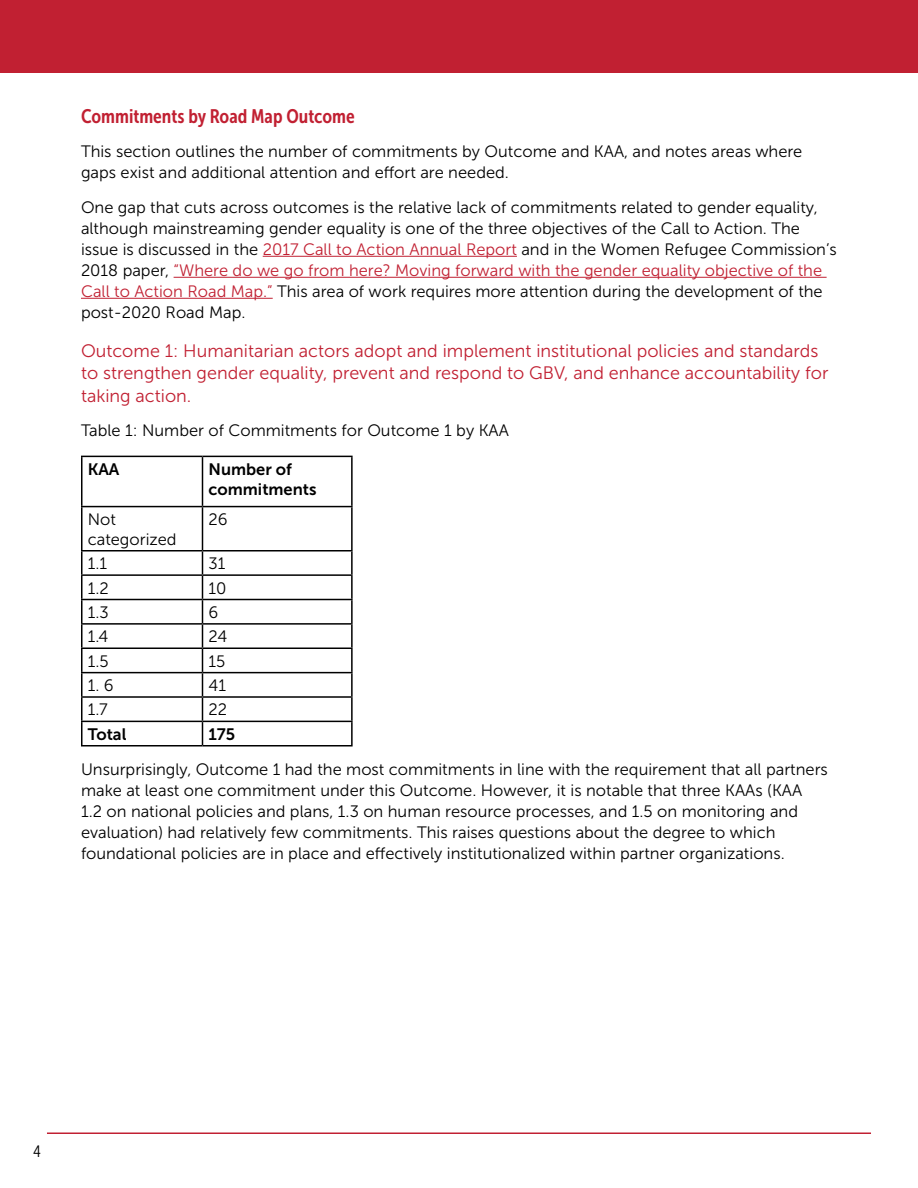
<style>
.page{position:relative;width:918px;height:1188px;background:#fff}
.page>*{position:absolute;margin:0;border:0;box-sizing:border-box;transform-origin:0 0}
.Heading_2{font:19.5px "Museo Sans Cond 700";color:#c12032}
.Heading_3{font:18px/22.5px "Museo Sans 300";color:#c12032}
.t1{font:16.5px/21px "Museo Sans 300";color:#000}
.t2{font:16.5px/19.8px "Museo Sans 700";color:#000}
.t3{font:16.5px "Museo Sans Cond 300";color:#000}
.s1{color:#c12032}
</style>
<div class="page">
<hr style="left:47px;top:1132px;width:824px;height:2px;background:#c12032">
<div style="left:0;top:0;width:918px;height:73px;background:#c12032"></div>
<hr style="left:263px;top:256px;width:254px;height:1px;background:#c12032">
<hr style="left:174px;top:277px;width:653px;height:1px;background:#c12032">
<hr style="left:81px;top:298px;width:192px;height:1px;background:#c12032">
<hr style="left:81px;top:456px;width:121px;height:1px;background:#000">
<hr style="left:81px;top:457px;width:1px;height:49px;background:#000">
<hr style="left:202px;top:456px;width:151px;height:1px;background:#000">
<hr style="left:202px;top:457px;width:1px;height:49px;background:#000">
<hr style="left:351px;top:457px;width:2px;height:49px;background:#000">
<hr style="left:81px;top:506px;width:121px;height:1px;background:#000">
<hr style="left:81px;top:507px;width:1px;height:43px;background:#000">
<hr style="left:202px;top:506px;width:151px;height:1px;background:#000">
<hr style="left:202px;top:507px;width:1px;height:43px;background:#000">
<hr style="left:351px;top:507px;width:2px;height:43px;background:#000">
<hr style="left:81px;top:550px;width:121px;height:2px;background:#000">
<hr style="left:202px;top:550px;width:151px;height:2px;background:#000">
<hr style="left:351px;top:552px;width:2px;height:22px;background:#000">
<hr style="left:81px;top:574px;width:121px;height:2px;background:#000">
<hr style="left:202px;top:574px;width:151px;height:2px;background:#000">
<hr style="left:351px;top:576px;width:2px;height:23px;background:#000">
<hr style="left:81px;top:599px;width:121px;height:1px;background:#000">
<hr style="left:202px;top:599px;width:151px;height:1px;background:#000">
<hr style="left:351px;top:600px;width:2px;height:23px;background:#000">
<hr style="left:81px;top:623px;width:121px;height:2px;background:#000">
<hr style="left:202px;top:623px;width:151px;height:2px;background:#000">
<hr style="left:351px;top:625px;width:2px;height:23px;background:#000">
<hr style="left:81px;top:648px;width:121px;height:1px;background:#000">
<hr style="left:202px;top:648px;width:151px;height:1px;background:#000">
<hr style="left:351px;top:649px;width:2px;height:23px;background:#000">
<hr style="left:81px;top:672px;width:121px;height:1px;background:#000">
<hr style="left:202px;top:672px;width:151px;height:1px;background:#000">
<hr style="left:351px;top:673px;width:2px;height:23px;background:#000">
<hr style="left:81px;top:696px;width:121px;height:2px;background:#000">
<hr style="left:202px;top:696px;width:151px;height:2px;background:#000">
<hr style="left:351px;top:698px;width:2px;height:23px;background:#000">
<hr style="left:81px;top:721px;width:121px;height:1px;background:#000">
<svg style="left:81px;top:552px;width:1px;height:193px"></svg>
<hr style="left:202px;top:721px;width:151px;height:1px;background:#000">
<svg style="left:202px;top:552px;width:1px;height:193px"></svg>
<hr style="left:351px;top:722px;width:2px;height:23px;background:#000">
<hr style="left:81px;top:745px;width:121px;height:2px;background:#000">
<hr style="left:202px;top:745px;width:151px;height:2px;background:#000">
<h2 class="Heading_2" style="left:81px;top:105px;width:275px">Commitments by Road Map Outcome</h2>
<p class="t1" style="left:81px;top:141px;width:723px">This section outlines the number of commitments by Outcome and KAA, and notes areas where gaps exist and additional attention and effort are needed.</p>
<p class="t1" style="left:81px;top:197px;width:757px">One gap that cuts across outcomes is the relative lack of commitments related to gender equality, although mainstreaming gender equality is one of the three objectives of the Call to Action. The issue is discussed in the <span class="s1">2017 Call to Action Annual Report</span> and in the Women Refugee Commission’s 2018 paper, <span class="s1">“Where do we go from here? Moving forward with the gender equality objective of the Call to Action Road Map.”</span> This area of work requires more attention during the development of the post-2020 Road Map.</p>
<h3 class="Heading_3" style="left:81px;top:339px;width:749px">Outcome 1: Humanitarian actors adopt and implement institutional policies and standards to strengthen gender equality, prevent and respond to GBV, and enhance accountability for taking action.</h3>
<p class="t1" style="left:81px;top:420px;width:429px">Table 1: Number of Commitments for Outcome 1 by KAA</p>
<p class="t2" style="left:88px;top:459px;width:33px">KAA</p>
<p class="t2" style="left:208px;top:459px;width:110px">Number of commitments</p>
<p class="t1" style="left:88px;top:510px;width:90px;line-height:19.8px">Not categorized</p>
<p class="t1" style="left:208px;top:509px;width:21px">26</p>
<p class="t1" style="left:88px;top:553px;width:21px">1.1</p>
<p class="t1" style="left:208px;top:553px;width:18px">31</p>
<p class="t1" style="left:88px;top:577px;width:23px">1.2</p>
<p class="t1" style="left:208px;top:577px;width:20px">10</p>
<p class="t1" style="left:88px;top:602px;width:23px">1.3</p>
<p class="t1" style="left:208px;top:602px;width:11px">6</p>
<p class="t1" style="left:88px;top:626px;width:22px">1.4</p>
<p class="t1" style="left:208px;top:626px;width:20px">24</p>
<p class="t1" style="left:88px;top:651px;width:22px">1.5</p>
<p class="t1" style="left:208px;top:651px;width:18px">15</p>
<p class="t1" style="left:88px;top:675px;width:28px">1. 6</p>
<p class="t1" style="left:208px;top:675px;width:19px">41</p>
<p class="t1" style="left:88px;top:699px;width:22px">1.7</p>
<p class="t1" style="left:208px;top:699px;width:20px">22</p>
<p class="t2" style="left:88px;top:724px;width:40px">Total</p>
<p class="t2" style="left:208px;top:724px;width:28px">175</p>
<p class="t1" style="left:81px;top:759px;width:748px">Unsurprisingly, Outcome 1 had the most commitments in line with the requirement that all partners make at least one commitment under this Outcome. However, it is notable that three KAAs (KAA<br>1.2 on national policies and plans, 1.3 on human resource processes, and 1.5 on monitoring and evaluation) had relatively few commitments. This raises questions about the degree to which foundational policies are in place and effectively institutionalized within partner organizations.</p>
<p class="t3" style="left:33px;top:1143px;width:9px">4</p>
</div>
